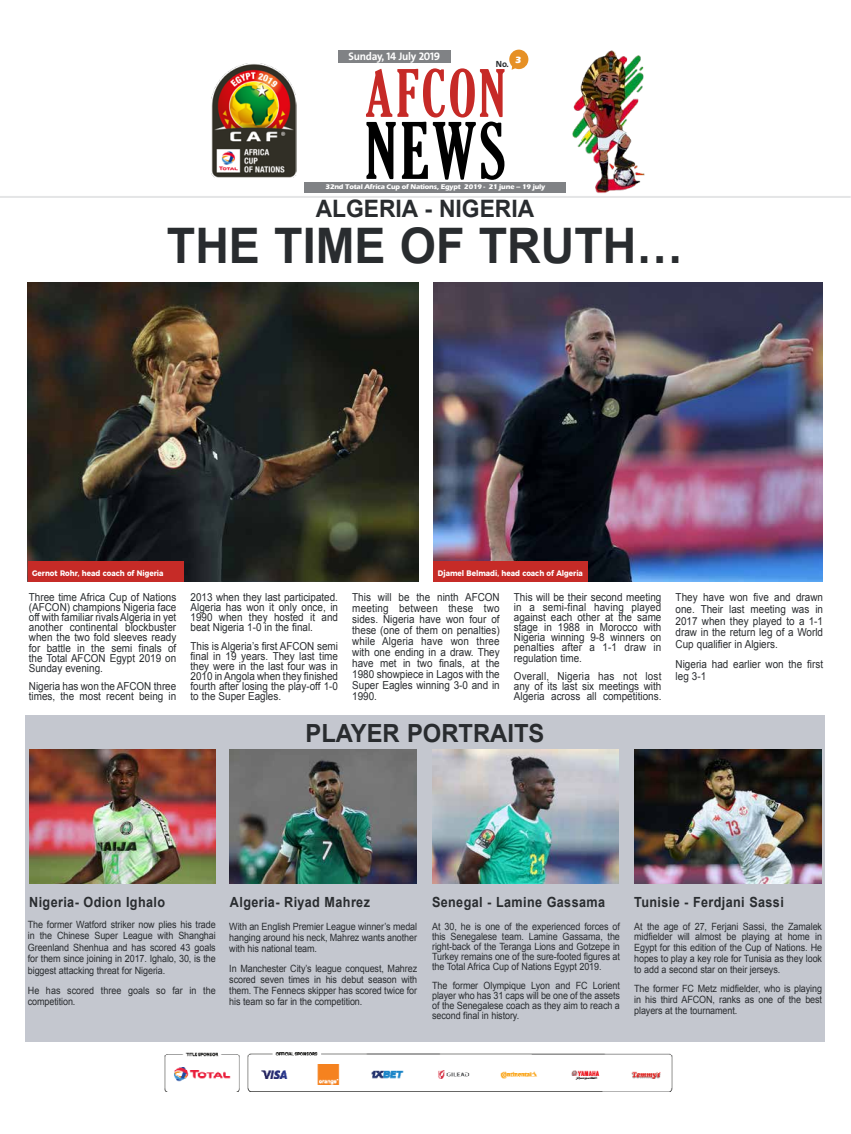
<style>
.page{position:relative;width:851px;height:1134px;background:#fff}
.page>*{position:absolute;margin:0;border:0;box-sizing:border-box;transform-origin:0 0}
.t1{font:extra-condensed 75px "Gloucester";color:#000}
.t2{font:extra-condensed 63px "Gloucester";letter-spacing:.035em;color:#c62a27}
.t3{font:700 49px "Arial";color:#292c2f;scale:.95 1}
.t4{font:700 25px "Arial";color:#292c2f;scale:.95 1}
.t5{font:700 24px "Arial";color:#292c2f;scale:.95 1}
.t6{font:700 14px "Arial";letter-spacing:.03em;color:#292c2f;scale:.9 1}
.t7{font:11px/10.1px "Arial";color:#292c2f;text-align:justify;scale:.9 1}
.t8{font:700 11px "The Sans";letter-spacing:-.025em;color:#fff}
.t9{font:10px/10.1px "Arial";letter-spacing:-.01em;color:#292c2f;text-align:justify;scale:.9 1}
.t10{font:700 9.5px "Eras ITC";color:#fff}
.t11{font:700 9px "The Sans";color:#292c2f}
.t12{font:700 8px "Montserrat";color:#fff;scale:.9 1}
.t13{font:700 7px "Eras ITC";letter-spacing:-.025em;color:#fff}
</style>
<div class="page">
<img style="left:211px;top:64px;width:85px;height:114px">
<hr style="left:0;top:196px;width:850px;height:2px;background:#e4e5e6">
<div style="left:338px;top:50px;width:112px;height:13px;background:#808285"></div>
<div style="left:305px;top:182px;width:261px;height:10px;background:#808285"></div>
<svg style="left:509px;top:50px;width:19px;height:20px"></svg>
<img style="left:572px;top:50px;width:73px;height:143px">
<div style="left:26px;top:716px;width:798px;height:326px;background:#c4c7cf"></div>
<img style="left:28px;top:283px;width:391px;height:299px">
<img style="left:433px;top:283px;width:389px;height:299px">
<img style="left:29px;top:750px;width:187px;height:134px">
<img style="left:230px;top:750px;width:186px;height:134px">
<img style="left:432px;top:750px;width:186px;height:134px">
<img style="left:634px;top:750px;width:187px;height:134px">
<div style="left:28px;top:562px;width:155px;height:20px;background:#c62b27"></div>
<div style="left:433px;top:562px;width:154px;height:20px;background:#c62b27"></div>
<img style="left:164px;top:1052px;width:509px;height:40px">
<p class="t8" style="left:348px;top:49px;width:93px">Sunday, 14 July 2019</p>
<p class="t10" style="left:515px;top:54px;width:8px">3</p>
<p class="t11" style="left:496px;top:58px;width:14px">No.</p>
<h2 class="t2" style="left:365px;top:58px;width:142px">AFCON</h2>
<h1 class="t1" style="left:365px;top:108px;width:142px">NEWS</h1>
<p class="t13" style="left:325px;top:183px;width:221px">32nd Total Africa Cup of Nations, Egypt 2019 - 21 june – 19 july</p>
<h3 class="t5" style="left:316px;top:193px;width:231px">ALGERIA - NIGERIA</h3>
<h3 class="t3" style="left:167px;top:213px;width:545px">THE TIME OF TRUTH…</h3>
<p class="t12" style="left:32px;top:567px;width:147px">Gernot Rohr, head coach of Nigeria</p>
<p class="t12" style="left:438px;top:567px;width:163px">Djamel Belmadi, head coach of Algeria</p>
<p class="t7" style="left:29px;top:592px;width:165px">Three time Africa Cup of Nations (AFCON) champions Nigeria face off with familiar rivals Algeria in yet another continental blockbuster when the two fold sleeves ready for battle in the semi finals of the Total AFCON Egypt 2019 on Sunday evening.</p>
<p class="t7" style="left:29px;top:681px;width:165px">Nigeria has won the AFCON three times, the most recent being in</p>
<p class="t7" style="left:190px;top:592px;width:165px">2013 when they last participated.<br>Algeria has won it only once, in 1990 when they hosted it and beat Nigeria 1-0 in the final.</p>
<p class="t7" style="left:190px;top:641px;width:165px">This is Algeria’s first AFCON semi final in 19 years. They last time they were in the last four was in 2010 in Angola when they finished fourth after losing the play-off 1-0 to the Super Eagles.</p>
<p class="t7" style="left:352px;top:592px;width:165px;line-height:11px">This will be the ninth AFCON meeting between these two sides. Nigeria have won four of these (one of them on penalties) while Algeria have won three with one ending in a draw. They have met in two finals, at the 1980 showpiece in Lagos with the Super Eagles winning 3-0 and in 1990.</p>
<p class="t7" style="left:514px;top:592px;width:165px">This will be their second meeting in a semi-final having played against each other at the same stage in 1988 in Morocco with Nigeria winning 9-8 winners on penalties after a 1-1 draw in regulation time.</p>
<p class="t7" style="left:514px;top:671px;width:165px">Overall, Nigeria has not lost any of its last six meetings with Algeria across all competitions.</p>
<h3 class="t4" style="left:305px;top:717px;width:253px">PLAYER PORTRAITS</h3>
<p class="t7" style="left:675px;top:592px;width:165px;line-height:11.7px">They have won five and drawn one. Their last meeting was in 2017 when they played to a 1-1 draw in the return leg of a World Cup qualifier in Algiers.</p>
<p class="t7" style="left:675px;top:659px;width:165px;line-height:11.7px">Nigeria had earlier won the first leg 3-1</p>
<p class="t6" style="left:29px;top:893px;width:152px">Nigeria- Odion Ighalo</p>
<p class="t6" style="left:230px;top:893px;width:157px">Algeria- Riyad Mahrez</p>
<p class="t6" style="left:432px;top:893px;width:194px">Senegal - Lamine Gassama</p>
<p class="t6" style="left:634px;top:893px;width:168px">Tunisie - Ferdjani Sassi</p>
<p class="t9" style="left:28px;top:919px;width:210px;line-height:11.5px">The former Watford striker now plies his trade in the Chinese Super League with Shanghai Greenland Shenhua and has scored 43 goals for them since joining in 2017. Ighalo, 30, is the biggest attacking threat for Nigeria.</p>
<p class="t9" style="left:28px;top:985px;width:210px;line-height:11.5px">He has scored three goals so far in the competition.</p>
<p class="t9" style="left:229px;top:920px;width:210px;line-height:11.2px">With an English Premier League winner’s medal hanging around his neck, Mahrez wants another with his national team.</p>
<p class="t9" style="left:229px;top:963px;width:210px;line-height:11.2px">In Manchester City’s league conquest, Mahrez scored seven times in his debut season with them. The Fennecs skipper has scored twice for his team so far in the competition.</p>
<p class="t9" style="left:432px;top:921px;width:210px">At 30, he is one of the experienced forces of this Senegalese team. Lamine Gassama, the right-back of the Teranga Lions and Gotzepe in Turkey remains one of the sure-footed figures at the Total Africa Cup of Nations Egypt 2019.</p>
<p class="t9" style="left:432px;top:980px;width:210px">The former Olympique Lyon and FC Lorient player who has 31 caps will be one of the assets of the Senegalese coach as they aim to reach a second final in history.</p>
<p class="t9" style="left:634px;top:921px;width:210px;line-height:10.8px">At the age of 27, Ferjani Sassi, the Zamalek midfielder will almost be playing at home in Egypt for this edition of the Cup of Nations. He hopes to play a key role for Tunisia as they look to add a second star on their jerseys.</p>
<p class="t9" style="left:634px;top:983px;width:210px;line-height:10.8px">The former FC Metz midfielder, who is playing in his third AFCON, ranks as one of the best players at the tournament.</p>
</div>
